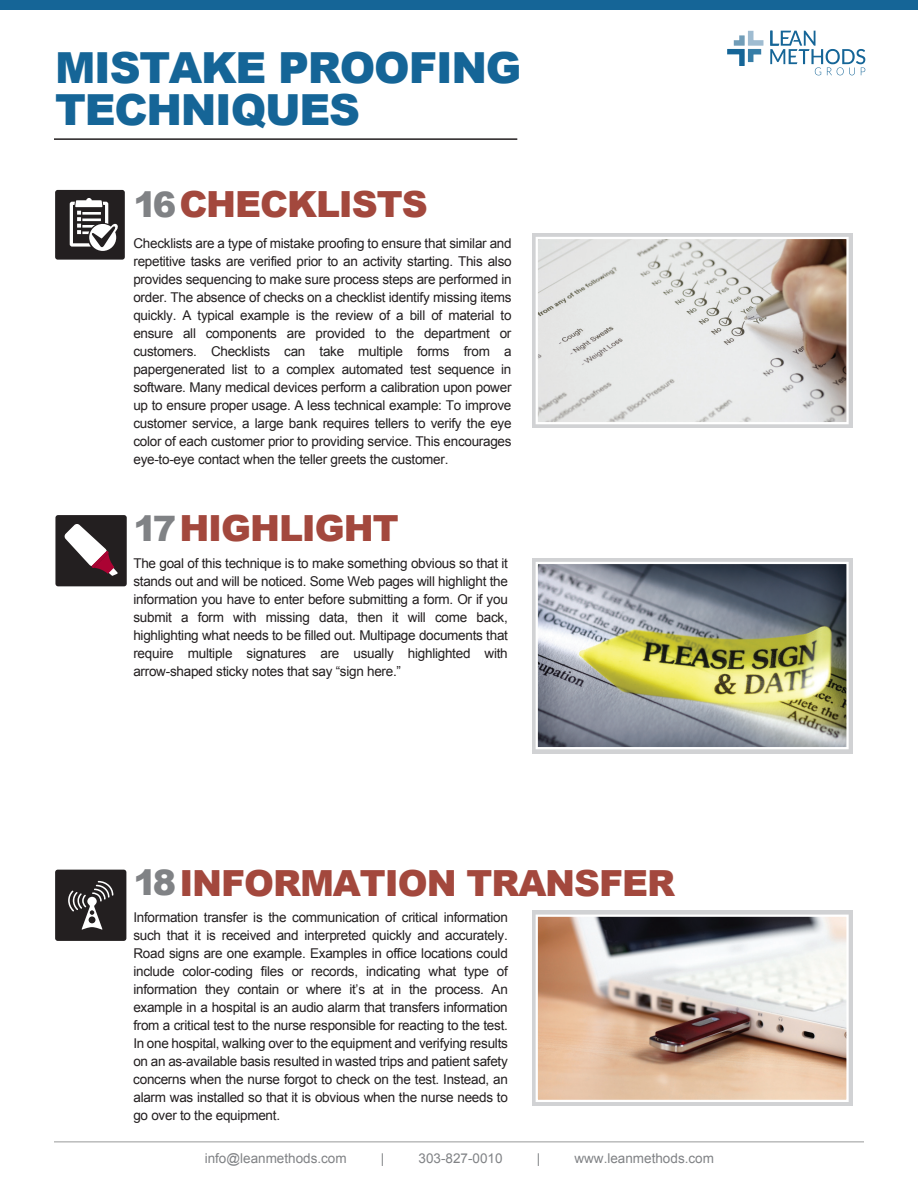
<style>
.page{position:relative;width:918px;height:1188px;background:#fff}
.page>*{position:absolute;margin:0;border:0;box-sizing:border-box;transform-origin:0 0}
.t1{font:900 42.9px/42px "Arial";letter-spacing:-.03em;color:#156597}
.t2{font:900 36px "Arial";letter-spacing:-.03em;color:#a3483d}
.t3{font:13.5px/18px "Arial";letter-spacing:-.02em;color:#231f20;text-align:justify}
.t4{font:13.5px "Arial";color:#808285}
.s1{font-size:35.1px;color:#808285}
</style>
<div class="page">
<div style="left:55px;top:870px;width:71px;height:71px;background:#231f20;border-radius:3px"></div>
<svg style="left:68px;top:881px;width:45px;height:49px"></svg>
<div style="left:55px;top:515px;width:72px;height:71px;background:#231f20;border-radius:3px"></div>
<svg style="left:64px;top:524px;width:54px;height:52px"></svg>
<div style="left:55px;top:190px;width:70px;height:70px;background:#231f20;border-radius:3px"></div>
<svg style="left:70px;top:198px;width:48px;height:53px"></svg>
<div style="left:532px;top:234px;width:320px;height:194px;background:linear-gradient(to right,#d8d9da,#d8d9da)"></div>
<img style="left:539px;top:240px;width:307px;height:181px">
<div style="left:536px;top:237px;width:313px;height:187px;border:2px solid #fff"></div>
<div style="left:532px;top:558px;width:321px;height:195px;background:linear-gradient(to right,#d1d2d4,#d1d2d4)"></div>
<img style="left:539px;top:565px;width:307px;height:181px">
<div style="left:536px;top:562px;width:313px;height:187px;border:2px solid #fff"></div>
<div style="left:532px;top:911px;width:320px;height:195px;background:linear-gradient(to right,#d1d2d4,#d1d2d4)"></div>
<img style="left:539px;top:918px;width:307px;height:181px">
<div style="left:536px;top:915px;width:313px;height:187px;border:2px solid #fff"></div>
<hr style="left:54px;top:1142px;width:810px;height:1px;background:#989999">
<div style="left:0;top:0;width:918px;height:10px;background:#156597"></div>
<hr style="left:54px;top:138px;width:463px;height:2px;background:#231f20">
<svg style="left:770px;top:31px;width:95px;height:44px"></svg>
<svg style="left:727px;top:31px;width:36px;height:35px"></svg>
<h1 class="t1" style="left:55px;top:46px;width:468px">MISTAKE PROOFING<br>TECHNIQUES</h1>
<h2 class="t2" style="left:133px;top:178px;width:296px"><span class="s1">16</span>CHECKLISTS</h2>
<p class="t3" style="left:133px;top:234px;width:380px">Checklists are a type of mistake proofing to ensure that similar and repetitive tasks are verified prior to an activity starting. This also provides sequencing to make sure process steps are performed in order. The absence of checks on a checklist identify missing items quickly. A typical example is the review of a bill of material to ensure all components are provided to the department or customers. Checklists can take multiple forms from a papergenerated list to a complex automated test sequence in software. Many medical devices perform a calibration upon power up to ensure proper usage. A less technical example: To improve customer service, a large bank requires tellers to verify the eye color of each customer prior to providing service. This encourages eye-to-eye contact when the teller greets the customer.</p>
<h2 class="t2" style="left:133px;top:502px;width:267px"><span class="s1">17</span>HIGHLIGHT</h2>
<p class="t3" style="left:133px;top:554px;width:376px">The goal of this technique is to make something obvious so that it stands out and will be noticed. Some Web pages will highlight the information you have to enter before submitting a form. Or if you submit a form with missing data, then it will come back, highlighting what needs to be filled out. Multipage documents that require multiple signatures are usually highlighted with arrow-shaped sticky notes that say “sign here.”</p>
<h2 class="t2" style="left:133px;top:857px;width:543px"><span class="s1">18</span>INFORMATION TRANSFER</h2>
<p class="t3" style="left:133px;top:909px;width:376px">Information transfer is the communication of critical information such that it is received and interpreted quickly and accurately.<br>Road signs are one example. Examples in office locations could include color-coding files or records, indicating what type of information they contain or where it’s at in the process. An example in a hospital is an audio alarm that transfers information from a critical test to the nurse responsible for reacting to the test.<br>In one hospital, walking over to the equipment and verifying results on an as-available basis resulted in wasted trips and patient safety concerns when the nurse forgot to check on the test. Instead, an alarm was installed so that it is obvious when the nurse needs to go over to the equipment.</p>
<p class="t4" style="left:205px;top:1149px;width:144px">info@leanmethods.com</p>
<p class="t4" style="left:381px;top:1149px;width:5px">|</p>
<p class="t4" style="left:419px;top:1149px;width:86px">303-827-0010</p>
<p class="t4" style="left:537px;top:1149px;width:5px">|</p>
<p class="t4" style="left:574px;top:1149px;width:141px">www.leanmethods.com</p>
</div>
